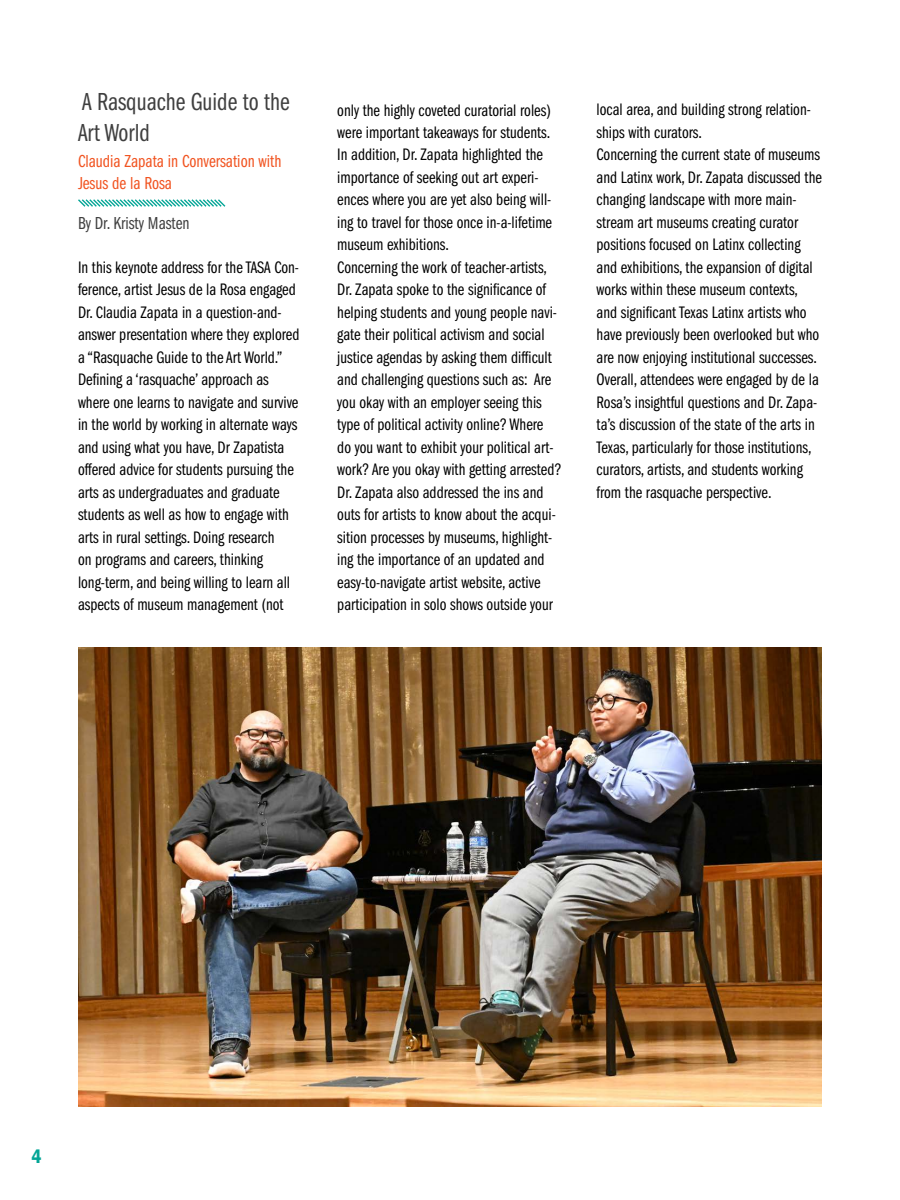
<style>
.page{position:relative;width:900px;height:1200px;background:#fff}
.page>*{position:absolute;margin:0;border:0;box-sizing:border-box;transform-origin:0 0}
.t1{font:25.5px/30.6px "Franklin Gothic LT Pro Bk Cm";color:#3f3f3f}
.t2{font:600 condensed 19.8px "Franklin Gothic";color:#03a596}
.t3{font:18px/21.6px "Franklin Gothic LT Pro Bk Cm";color:#f15421}
.t4{font:18px "Franklin Gothic LT Pro Bk Cm";color:#3f3f3f}
.t5{font:17.25px/22.5px "Franklin Gothic LT Pro Bk Cm";color:#000}
</style>
<div class="page">
<svg style="left:78px;top:199px;width:148px;height:8px"></svg>
<img style="left:78px;top:648px;width:744px;height:459px">
<h1 class="t1" style="left:78px;top:87px;width:213px">A Rasquache Guide to the<br>Art World</h1>
<p class="t3" style="left:78px;top:151px;width:205px">Claudia Zapata in Conversation with<br>Jesus de la Rosa</p>
<p class="t4" style="left:78px;top:214px;width:113px">By Dr. Kristy Masten</p>
<p class="t5" style="left:78px;top:256px;width:223px">In this keynote address for the TASA Con&shy;ference, artist Jesus de la Rosa engaged Dr. Claudia Zapata in a question-and&shy;answer presentation where they explored a “Rasquache Guide to the Art World.” Defining a ‘rasquache’ approach as where one learns to navigate and survive in the world by working in alternate ways and using what you have, Dr Zapatista offered advice for students pursuing the arts as undergraduates and graduate students as well as how to engage with arts in rural settings. Doing research<br>on programs and careers, thinking long-term, and being willing to learn all aspects of museum management (not</p>
<p class="t5" style="left:337px;top:99px;width:226px">only the highly coveted curatorial roles) were important takeaways for students.<br>In addition, Dr. Zapata highlighted the importance of seeking out art experi&shy;ences where you are yet also being will&shy;ing to travel for those once in-a-lifetime museum exhibitions.<br>Concerning the work of teacher-artists, Dr. Zapata spoke to the significance of helping students and young people navi&shy;gate their political activism and social justice agendas by asking them difficult and challenging questions such as: Are you okay with an employer seeing this type of political activity online? Where do you want to exhibit your political art&shy;work? Are you okay with getting arrested?<br>Dr. Zapata also addressed the ins and outs for artists to know about the acqui&shy;sition processes by museums, highlight&shy;ing the importance of an updated and easy-to-navigate artist website, active participation in solo shows outside your</p>
<p class="t5" style="left:597px;top:99px;width:227px">local area, and building strong relation&shy;ships with curators.<br>Concerning the current state of museums and Latinx work, Dr. Zapata discussed the changing landscape with more main&shy;stream art museums creating curator positions focused on Latinx collecting and exhibitions, the expansion of digital works within these museum contexts, and significant Texas Latinx artists who have previously been overlooked but who are now enjoying institutional successes.<br>Overall, attendees were engaged by de la Rosa’s insightful questions and Dr. Zapa&shy;ta’s discussion of the state of the arts in Texas, particularly for those institutions, curators, artists, and students working from the rasquache perspective.</p>
<p class="t2" style="left:31px;top:1143px;width:12px">4</p>
</div>
